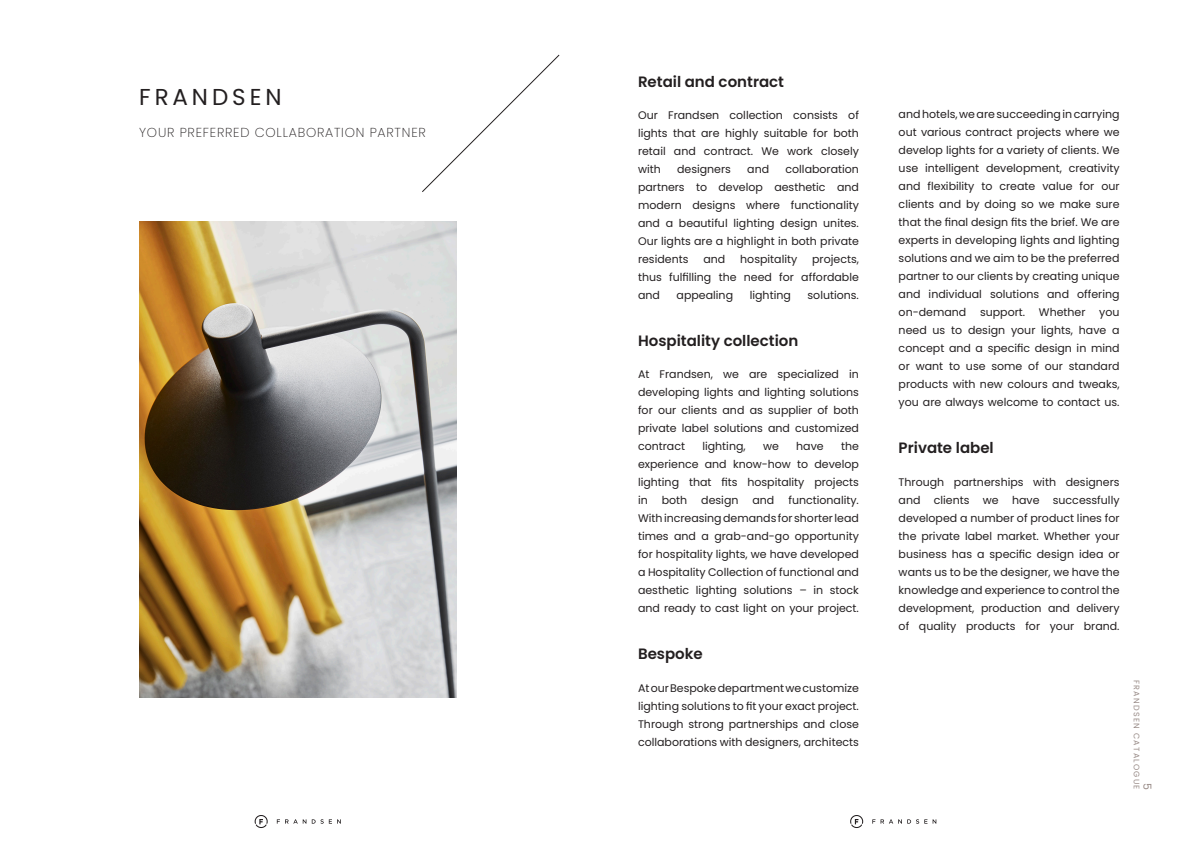
<style>
.page{position:relative;width:1191px;height:842px;background:#fff}
.page>*{position:absolute;margin:0;border:0;box-sizing:border-box;transform-origin:0 0}
.t1{font:23px "Poppins";letter-spacing:.17em;color:#231f20}
.t2{font:600 15px "Poppins";color:#231f20}
.t3{font:200 13px "Poppins";letter-spacing:.06em;color:#231f20}
.t4{font:11px/18px "Poppins";color:#231f20;text-align:justify}
.t5{font:11px "Poppins";color:#998c88}
.t6{font:8px "Poppins";letter-spacing:.15em;color:#998c88}
</style>
<div class="page">
<svg style="left:422px;top:54px;width:138px;height:138px"></svg>
<img style="left:139px;top:222px;width:317px;height:475px">
<svg style="left:312px;top:819px;width:29px;height:5px"></svg>
<svg style="left:277px;top:819px;width:29px;height:5px"></svg>
<svg style="left:255px;top:815px;width:13px;height:13px"></svg>
<svg style="left:872px;top:819px;width:64px;height:5px"></svg>
<svg style="left:850px;top:815px;width:13px;height:13px"></svg>
<p class="t1" style="left:139px;top:84px;width:144px">FRANDSEN</p>
<p class="t3" style="left:139px;top:125px;width:288px">YOUR PREFERRED COLLABORATION PARTNER</p>
<p class="t2" style="left:638px;top:73px;width:148px">Retail and contract</p>
<p class="t4" style="left:638px;top:106px;width:222px">Our Frandsen collection consists of lights that are highly suitable for both retail and contract. We work closely with</p>
<p class="t4" style="left:638px;top:160px;width:222px;text-indent:147px">collaboration partners to develop aesthetic and modern designs where functionality and a beautiful lighting design unites.<br>Our lights are a highlight in both private residents</p>
<p class="t4" style="left:677px;top:160px;width:55px">designers</p>
<p class="t4" style="left:747px;top:160px;width:23px">and</p>
<p class="t4" style="left:638px;top:250px;width:222px;text-indent:174px">projects, thus fulfilling the need for affordable and</p>
<p class="t4" style="left:703px;top:250px;width:23px">and</p>
<p class="t4" style="left:740px;top:250px;width:59px">hospitality</p>
<p class="t4" style="left:676px;top:286px;width:58px">appealing</p>
<p class="t4" style="left:750px;top:286px;width:43px">lighting</p>
<p class="t4" style="left:807px;top:286px;width:53px">solutions.</p>
<p class="t2" style="left:638px;top:332px;width:162px">Hospitality collection</p>
<p class="t4" style="left:638px;top:365px;width:222px">At Frandsen, we are specialized in developing lights and lighting solutions for our clients and as supplier of both private label solutions and customized contract</p>
<p class="t4" style="left:702px;top:437px;width:45px">lighting,</p>
<p class="t4" style="left:763px;top:437px;width:17px">we</p>
<p class="t4" style="left:796px;top:437px;width:29px">have</p>
<p class="t4" style="left:638px;top:437px;width:222px;text-indent:203px">the experience and know-how to develop lighting that fits hospitality projects in</p>
<p class="t4" style="left:662px;top:491px;width:27px">both</p>
<p class="t4" style="left:701px;top:491px;width:39px">design</p>
<p class="t4" style="left:752px;top:491px;width:23px">and</p>
<p class="t4" style="left:788px;top:491px;width:72px">functionality.</p>
<p class="t4" style="left:638px;top:509px;width:222px">With increasing demands for shorter lead times and a grab-and-go opportunity for hospitality lights, we have developed a Hospitality Collection of functional and aesthetic lighting solutions – in stock and ready to cast light on your project.</p>
<p class="t2" style="left:638px;top:645px;width:66px">Bespoke</p>
<p class="t4" style="left:638px;top:679px;width:222px">At our Bespoke department we customize lighting solutions to fit your exact project.<br>Through strong partnerships and close collaborations with designers, architects</p>
<p class="t4" style="left:898px;top:106px;width:222px">and hotels, we are succeeding in carrying out various contract projects where we develop lights for a variety of clients. We use intelligent development, creativity and flexibility to create value for our clients and by doing so we make sure that the final design fits the brief. We are experts in developing lights and lighting solutions and we aim to be the preferred partner to our clients by creating unique and individual solutions and offering on-demand</p>
<p class="t4" style="left:980px;top:304px;width:107px">support. Whether</p>
<p class="t4" style="left:898px;top:304px;width:222px;text-indent:201px">you need us to design your lights, have a concept and a specific design in mind or want to use some of our standard products with new colours and tweaks, you are always welcome to contact us.</p>
<p class="t2" style="left:898px;top:439px;width:97px">Private label</p>
<p class="t4" style="left:898px;top:473px;width:222px">Through partnerships with designers and clients we have successfully developed a number of product lines for the private label market. Whether your business has a specific design idea or wants us to be the designer, we have the knowledge and experience to control the development, production and delivery of quality products for your brand.</p>
<p class="t6" style="left:1141px;top:680px;width:111px;rotate:90deg">FRANDSEN CATALOGUE</p>
<p class="t5" style="left:1153px;top:782px;width:8px;rotate:90deg">5</p>
</div>
